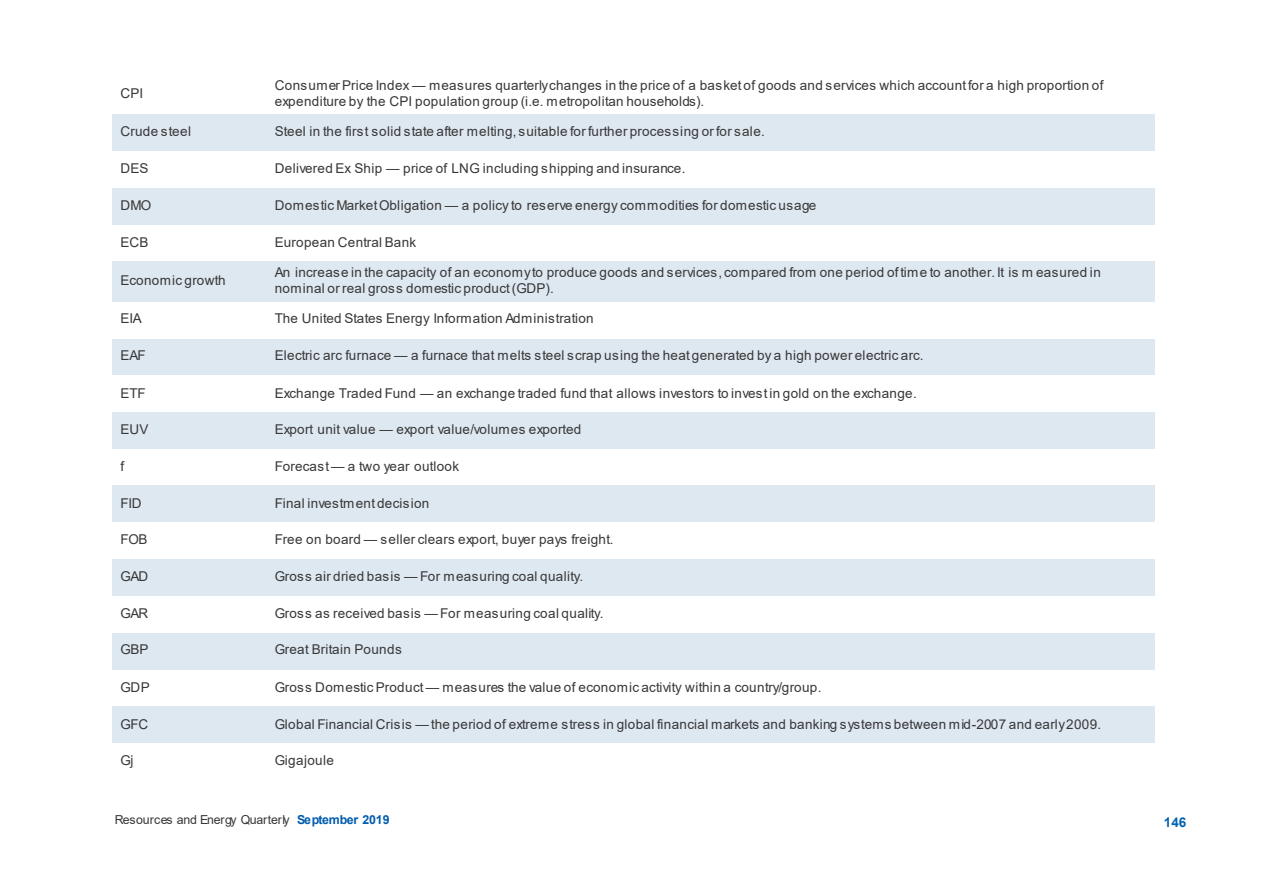
<style>
.page{position:relative;width:1263px;height:893px;background:#fff}
.page>*{position:absolute;margin:0;border:0;box-sizing:border-box;transform-origin:0 0}
.t1{font:13.5px/15.8px "Arial";letter-spacing:.025em;color:#373737}
.t2{font:700 13.5px "Arial";color:#0365b1}
.t3{font:12.3px "Arial";letter-spacing:-.01em;color:#373737}
.s1{font-weight:700;color:#005caf}
</style>
<div class="page">
<div style="left:113px;top:115px;width:154px;height:36px;background:#dee8f1"></div>
<div style="left:267px;top:115px;width:887px;height:36px;background:#dee8f1"></div>
<div style="left:113px;top:188px;width:154px;height:37px;background:#dee8f1"></div>
<div style="left:267px;top:188px;width:887px;height:37px;background:#dee8f1"></div>
<div style="left:113px;top:261px;width:154px;height:41px;background:#dee8f1"></div>
<div style="left:275px;top:261px;width:871px;height:21px;background:#dee8f1"></div>
<div style="left:275px;top:282px;width:871px;height:20px;background:#dee8f1"></div>
<div style="left:113px;top:339px;width:154px;height:36px;background:#dee8f1"></div>
<div style="left:267px;top:339px;width:887px;height:36px;background:#dee8f1"></div>
<div style="left:113px;top:412px;width:154px;height:37px;background:#dee8f1"></div>
<div style="left:267px;top:412px;width:887px;height:37px;background:#dee8f1"></div>
<div style="left:113px;top:485px;width:154px;height:38px;background:#dee8f1"></div>
<div style="left:267px;top:485px;width:887px;height:38px;background:#dee8f1"></div>
<div style="left:113px;top:560px;width:154px;height:36px;background:#dee8f1"></div>
<div style="left:267px;top:560px;width:887px;height:36px;background:#dee8f1"></div>
<div style="left:113px;top:633px;width:154px;height:37px;background:#dee8f1"></div>
<div style="left:267px;top:633px;width:887px;height:37px;background:#dee8f1"></div>
<div style="left:113px;top:706px;width:154px;height:37px;background:#dee8f1"></div>
<div style="left:267px;top:706px;width:887px;height:37px;background:#dee8f1"></div>
<p class="t1" style="left:120px;top:85px;width:24px">CPI</p>
<p class="t1" style="left:275px;top:77px;width:830px">Consumer Price Index — measures quarterly changes in the price of a basket of goods and services which account for a high proportion of expenditure by the CPI population group (i.e. metropolitan households).</p>
<p class="t1" style="left:120px;top:124px;width:72px">Crude steel</p>
<p class="t1" style="left:275px;top:124px;width:492px">Steel in the first solid state after melting, suitable for further processing or for sale.</p>
<p class="t1" style="left:120px;top:161px;width:30px">DES</p>
<p class="t1" style="left:275px;top:161px;width:412px">Delivered Ex Ship — price of LNG including shipping and insurance.</p>
<p class="t1" style="left:120px;top:197px;width:32px">DMO</p>
<p class="t1" style="left:275px;top:197px;width:543px">Domestic Market Obligation — a policy to reserve energy commodities for domestic usage</p>
<p class="t1" style="left:120px;top:234px;width:30px">ECB</p>
<p class="t1" style="left:275px;top:234px;width:143px">European Central Bank</p>
<p class="t1" style="left:120px;top:272px;width:107px">Economic growth</p>
<p class="t1" style="left:275px;top:264px;width:827px">An increase in the capacity of an economy to produce goods and services, compared from one period of time to another. It is m easured in nominal or real gross domestic product (GDP).</p>
<p class="t1" style="left:120px;top:311px;width:23px">EIA</p>
<p class="t1" style="left:275px;top:311px;width:320px">The United States Energy Information Administration</p>
<p class="t1" style="left:120px;top:348px;width:27px">EAF</p>
<p class="t1" style="left:275px;top:348px;width:650px">Electric arc furnace — a furnace that melts steel scrap using the heat generated by a high power electric arc.</p>
<p class="t1" style="left:120px;top:385px;width:27px">ETF</p>
<p class="t1" style="left:275px;top:385px;width:644px">Exchange Traded Fund — an exchange traded fund that allows investors to invest in gold on the exchange.</p>
<p class="t1" style="left:120px;top:421px;width:30px">EUV</p>
<p class="t1" style="left:275px;top:421px;width:308px">Export unit value — export value/volumes exported</p>
<p class="t1" style="left:120px;top:458px;width:5px">f</p>
<p class="t1" style="left:275px;top:458px;width:186px">Forecast — a two year outlook</p>
<p class="t1" style="left:120px;top:495px;width:23px">FID</p>
<p class="t1" style="left:275px;top:495px;width:156px">Final investment decision</p>
<p class="t1" style="left:120px;top:531px;width:29px">FOB</p>
<p class="t1" style="left:275px;top:531px;width:340px">Free on board — seller clears export, buyer pays freight.</p>
<p class="t1" style="left:120px;top:569px;width:29px">GAD</p>
<p class="t1" style="left:275px;top:569px;width:310px">Gross air dried basis — For measuring coal quality.</p>
<p class="t1" style="left:120px;top:606px;width:29px">GAR</p>
<p class="t1" style="left:275px;top:606px;width:330px">Gross as received basis — For measuring coal quality.</p>
<p class="t1" style="left:120px;top:642px;width:30px">GBP</p>
<p class="t1" style="left:275px;top:642px;width:128px">Great Britain Pounds</p>
<p class="t1" style="left:120px;top:679px;width:31px">GDP</p>
<p class="t1" style="left:275px;top:679px;width:548px">Gross Domestic Product — measures the value of economic activity within a country/group.</p>
<p class="t1" style="left:120px;top:716px;width:29px">GFC</p>
<p class="t1" style="left:275px;top:716px;width:828px">Global Financial Crisis — the period of extreme stress in global financial markets and banking systems between mid-2007 and early 2009.</p>
<p class="t1" style="left:120px;top:752px;width:15px">Gj</p>
<p class="t1" style="left:275px;top:752px;width:61px">Gigajoule</p>
<p class="t3" style="left:115px;top:811px;width:276px">Resources and Energy Quarterly <span class="s1">September 2019</span></p>
<p class="t2" style="left:1164px;top:813px;width:24px">146</p>
</div>
